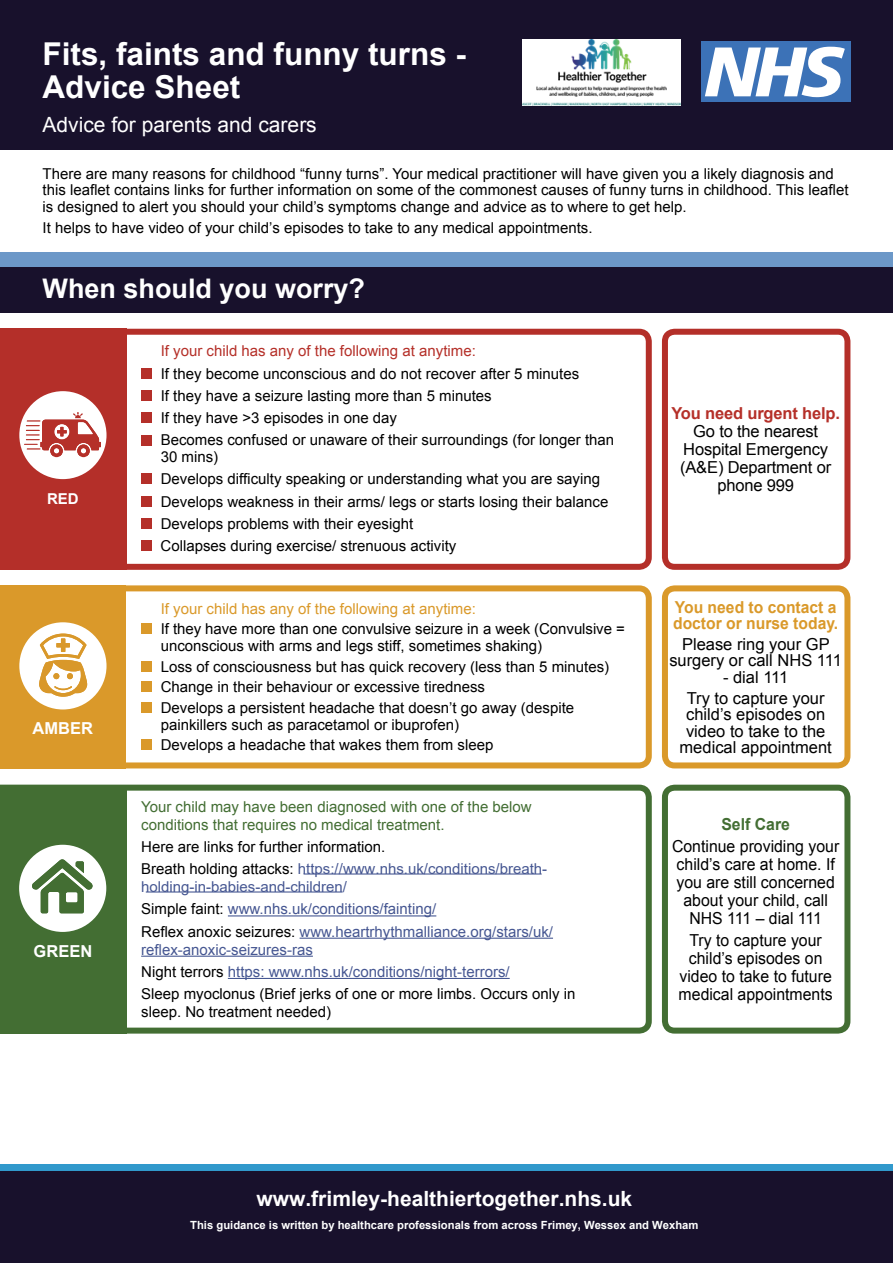
<style>
.page{position:relative;width:893px;height:1263px;background:#fff}
.page>*{position:absolute;margin:0;border:0;box-sizing:border-box;transform-origin:0 0}
.t1{font:700 31.5px/33px "Arial";color:#fff}
.t2{font:700 27px "Arial";color:#fff}
.t3{font:700 21px "Arial";color:#fff}
.t4{font:21px "Arial";color:#fff}
.t5{font:16.5px/18px "Arial";color:#000;text-align:center}
.t6{font:16.5px/18px "Arial";color:#000;text-align:center;scale:.96 1}
.t7{font:700 16.5px/16.5px "Arial";color:#da992a;scale:.95 1}
.t8{font:700 16.5px "Arial";letter-spacing:-.01em;color:#b53029}
.t9{font:700 16.5px "Arial";color:#fff}
.t10{font:700 16.5px "Arial";color:#436e33;scale:.96 1}
.t11{font:15px/22.2px "Arial";color:#000}
.t12{font:15px/22.2px "Arial";color:#465792}
.t13{font:15px/18px "Arial";color:#436e33}
.t14{font:15px "Arial";color:#b53029}
.t15{font:15px "Arial";color:#da992a}
.t16{font:700 15px "Arial";color:#fff}
.t17{font:700 11.25px "Arial";color:#fff}
.s1{color:#465792}
.s2{color:#000}
</style>
<div class="page">
<div style="left:0;top:0;width:893px;height:150px;background:#18112c"></div>
<div style="left:0;top:1164px;width:893px;height:55px;background:#3199cc"></div>
<div style="left:0;top:1171px;width:893px;height:92px;background:#18112c"></div>
<div style="left:701px;top:42px;width:149px;height:60px;background:#3c72b7"></div>
<svg style="left:705px;top:47px;width:140px;height:50px"></svg>
<svg style="left:127px;top:329px;width:525px;height:241px"></svg>
<div style="left:662px;top:329px;width:188px;height:241px;border:6px solid #b42f29;border-radius:10px"></div>
<div style="left:141px;top:368px;width:11px;height:11px;background:#b42f29"></div>
<div style="left:141px;top:390px;width:11px;height:11px;background:#b42f29"></div>
<div style="left:141px;top:412px;width:11px;height:11px;background:#b42f29"></div>
<div style="left:141px;top:434px;width:11px;height:11px;background:#b42f29"></div>
<div style="left:141px;top:473px;width:11px;height:11px;background:#b42f29"></div>
<div style="left:141px;top:495px;width:11px;height:11px;background:#b42f29"></div>
<div style="left:141px;top:518px;width:11px;height:11px;background:#b42f29"></div>
<div style="left:141px;top:540px;width:11px;height:11px;background:#b42f29"></div>
<div style="left:0;top:329px;width:127px;height:241px;background:#b42f29"></div>
<div style="left:19px;top:391px;width:88px;height:88px;background:#fff;border-radius:50%"></div>
<svg style="left:24px;top:412px;width:77px;height:45px"></svg>
<div style="left:0;top:253px;width:893px;height:53px;background:#6c98c8"></div>
<div style="left:0;top:268px;width:893px;height:45px;background:#18112c"></div>
<svg style="left:126px;top:585px;width:526px;height:183px"></svg>
<div style="left:0;top:585px;width:126px;height:183px;background:#da992a"></div>
<div style="left:662px;top:585px;width:188px;height:183px;border:6px solid #da992a;border-radius:10px"></div>
<div style="left:141px;top:623px;width:11px;height:11px;background:#da992a"></div>
<div style="left:141px;top:661px;width:11px;height:11px;background:#da992a"></div>
<div style="left:141px;top:681px;width:11px;height:11px;background:#da992a"></div>
<div style="left:141px;top:702px;width:11px;height:11px;background:#da992a"></div>
<div style="left:141px;top:739px;width:11px;height:11px;background:#da992a"></div>
<div style="left:19px;top:622px;width:88px;height:87px;background:#fff;border-radius:50%"></div>
<svg style="left:39px;top:634px;width:48px;height:63px"></svg>
<svg style="left:127px;top:785px;width:525px;height:248px"></svg>
<div style="left:0;top:785px;width:127px;height:248px;background:#436e33"></div>
<div style="left:662px;top:785px;width:188px;height:248px;border:6px solid #436e33;border-radius:10px"></div>
<hr style="left:228px;top:915px;width:208px;height:1px;background:#465792">
<hr style="left:300px;top:938px;width:253px;height:1px;background:#465792">
<hr style="left:141px;top:956px;width:172px;height:1px;background:#465792">
<hr style="left:228px;top:978px;width:282px;height:1px;background:#465792">
<hr style="left:146px;top:891px;width:196px;height:2px;background:#465792">
<hr style="left:304px;top:873px;width:238px;height:2px;background:#465792">
<div style="left:19px;top:845px;width:87px;height:87px;background:#fff;border-radius:50%"></div>
<svg style="left:32px;top:859px;width:61px;height:54px"></svg>
<img style="left:522px;top:40px;width:158px;height:65px">
<h1 class="t1" style="left:43px;top:39px;width:425px">Fits, faints and funny turns -<br>Advice Sheet</h1>
<h3 class="t4" style="left:43px;top:111px;width:276px">Advice for parents and carers</h3>
<p class="t11" style="left:43px;top:166px;width:807px;line-height:16.5px">There are many reasons for childhood “funny turns”. Your medical practitioner will have given you a likely diagnosis and this leaflet contains links for further information on some of the commonest causes of funny turns in childhood. This leaflet is designed to alert you should your child’s symptoms change and advice as to where to get help.</p>
<p class="t11" style="left:43px;top:216px;width:552px">It helps to have video of your child’s episodes to take to any medical appointments.</p>
<h2 class="t2" style="left:43px;top:270px;width:324px">When should you worry?</h2>
<p class="t16" style="left:47px;top:488px;width:33px">RED</p>
<p class="t9" style="left:33px;top:717px;width:62px">AMBER</p>
<p class="t9" style="left:34px;top:940px;width:60px">GREEN</p>
<p class="t14" style="left:161px;top:341px;width:317px">If your child has any of the following at anytime:</p>
<p class="t11" style="left:161px;top:362px;width:455px">If they become unconscious and do not recover after 5 minutes<br>If they have a seizure lasting more than 5 minutes<br>If they have &gt;3 episodes in one day<br>Becomes confused or unaware of their surroundings (for longer than</p>
<p class="t11" style="left:160px;top:446px;width:449px">30 mins)<br>Develops difficulty speaking or understanding what you are saying Develops weakness in their arms/ legs or starts losing their balance Develops problems with their eyesight<br>Collapses during exercise/ strenuous activity</p>
<p class="t15" style="left:161px;top:598px;width:317px">If your child has any of the following at anytime:</p>
<p class="t11" style="left:161px;top:621px;width:466px;line-height:16.5px">If they have more than one convulsive seizure in a week (Convulsive = unconscious with arms and legs stiff, sometimes shaking)</p>
<p class="t11" style="left:161px;top:656px;width:450px;line-height:20.7px">Loss of consciousness but has quick recovery (less than 5 minutes)<br>Change in their behaviour or excessive tiredness<br>Develops a persistent headache that doesn’t go away (despite</p>
<p class="t11" style="left:161px;top:714px;width:334px;line-height:20.7px">painkillers such as paracetamol or ibuprofen)<br>Develops a headache that wakes them from sleep</p>
<p class="t13" style="left:141px;top:797px;width:392px">Your child may have been diagnosed with one of the below conditions that requires no medical treatment.</p>
<p class="t11" style="left:141px;top:836px;width:408px">Here are links for further information.<br>Breath holding attacks: <span class="s1">https://www.nhs.uk/conditions/breath-</span></p>
<p class="t12" style="left:141px;top:876px;width:413px">holding-in-babies-and-children/<br><span class="s2">Simple faint:</span> www.nhs.uk/conditions/fainting/<br><span class="s2">Reflex anoxic seizures:</span> www.heartrhythmalliance.org/stars/uk/</p>
<p class="t12" style="left:141px;top:938px;width:436px">reflex-anoxic-seizures-ras<br><span class="s2">Night terrors</span> https: www.nhs.uk/conditions/night-terrors/<br><span class="s2">Sleep myoclonus (Brief jerks of one or more limbs. Occurs only in</span></p>
<p class="t11" style="left:141px;top:1001px;width:192px">sleep. No treatment needed)</p>
<p class="t8" style="left:671px;top:402px;width:170px">You need urgent help.</p>
<p class="t5" style="left:680px;top:423px;width:153px">Go to the nearest<br>Hospital Emergency (A&amp;E) Department or phone 999</p>
<p class="t7" style="left:673px;top:599px;width:175px">You need to contact a doctor or nurse today.</p>
<p class="t5" style="left:669px;top:636px;width:174px;line-height:16.5px">Please ring your GP surgery or call NHS 111</p>
<p class="t5" style="left:687px;top:667px;width:139px;line-height:20.7px">- dial 111<br>Try to capture your</p>
<p class="t5" style="left:680px;top:706px;width:154px;line-height:16.5px">child’s episodes on video to take to the medical appointment</p>
<p class="t10" style="left:721px;top:813px;width:73px">Self Care</p>
<p class="t6" style="left:672px;top:837px;width:176px">Continue providing your child’s care at home. If you are still concerned about your child, call<br>NHS 111 – dial 111</p>
<p class="t6" style="left:679px;top:932px;width:162px">Try to capture your child’s episodes on video to take to future medical appointments</p>
<h3 class="t3" style="left:256px;top:1184px;width:377px">www.frimley-healthiertogether.nhs.uk</h3>
<p class="t17" style="left:190px;top:1217px;width:510px">This guidance is written by healthcare professionals from across Frimey, Wessex and Wexham</p>
</div>
